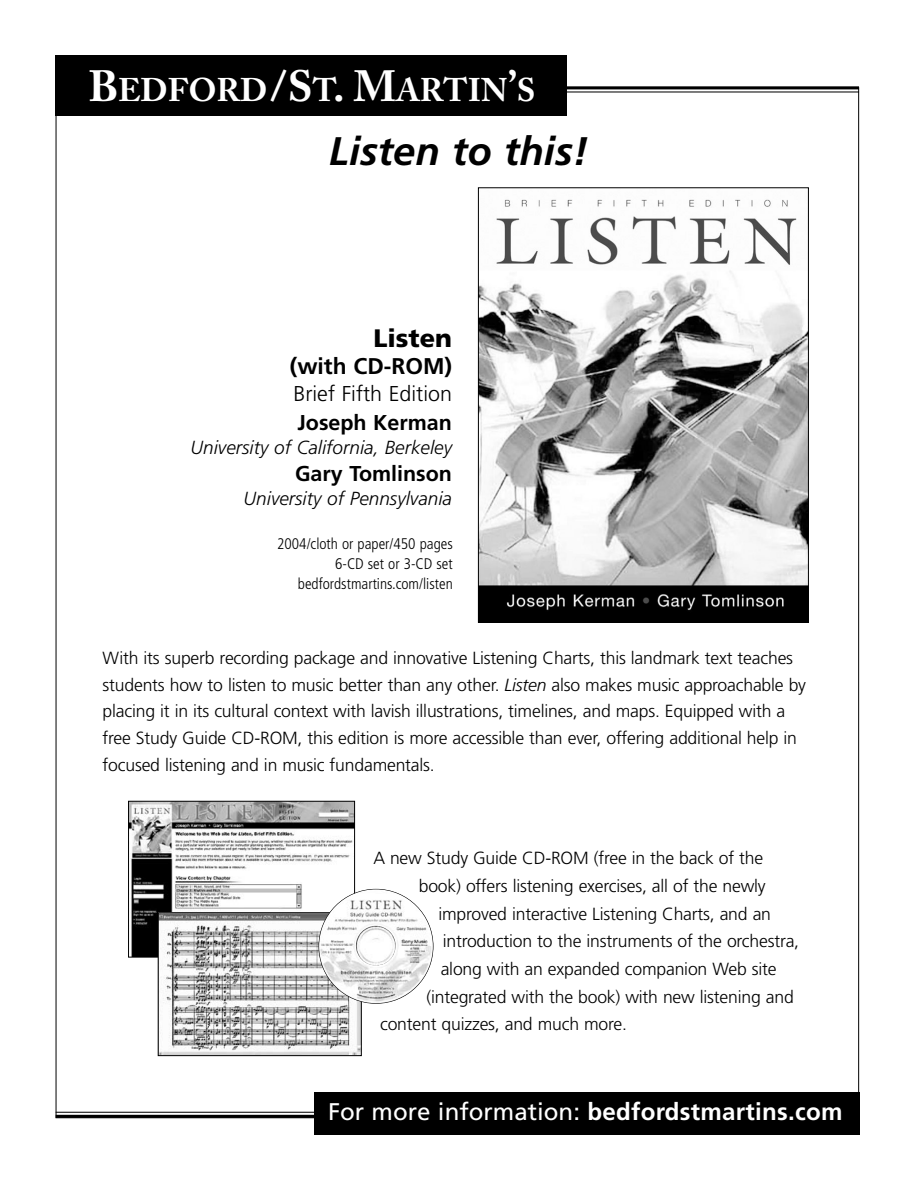
<style>
.page{position:relative;width:918px;height:1188px;background:#fff}
.page>*{position:absolute;margin:0;border:0;box-sizing:border-box;transform-origin:0 0}
.t1{font:italic 700 39.9px "Frutiger";color:#000}
.t2{font:700 32.55px "Adobe Caslon";color:#fff}
.t3{font:900 25.2px "Frutiger";color:#000}
.t4{font:700 24.15px "Frutiger";letter-spacing:.01em;color:#fff}
.t5{font:700 22.8px "Frutiger";color:#000}
.t6{font:700 21.45px "Frutiger";color:#000}
.t7{font:300 21.45px "Frutiger";color:#000}
.t8{font:italic 300 18.9px "Frutiger";color:#000}
.t9{font:300 17.55px/26.8px "Frutiger";letter-spacing:-.01em;color:#000}
.t10{font:300 condensed 15.45px/20px "Frutiger";color:#000;text-align:right}
.s1{font-size:43.35px}
.s2{font-style:italic}
.s3{font-weight:400}
</style>
<div class="page">
<hr style="left:56px;top:86px;width:803px;height:3px;background:#000">
<hr style="left:56px;top:91px;width:803px;height:1px;background:#000">
<div style="left:56px;top:56px;width:511px;height:60px;background:#000"></div>
<hr style="left:56px;top:1112px;width:781px;height:1px;background:#000">
<hr style="left:56px;top:1115px;width:781px;height:3px;background:#000">
<div style="left:314px;top:1092px;width:545px;height:43px;background:#000"></div>
<img style="left:130px;top:803px;width:223px;height:152px">
<div style="left:128px;top:801px;width:227px;height:156px;border:1px solid #000"></div>
<img style="left:160px;top:914px;width:200px;height:140px">
<div style="left:158px;top:912px;width:204px;height:144px;border:1px solid #000"></div>
<img style="left:319px;top:889px;width:114px;height:115px;border-radius:50%">
<img style="left:356px;top:926px;width:40px;height:40px;border-radius:50%">
<img style="left:480px;top:199px;width:327px;height:422px">
<div style="left:478px;top:187px;width:331px;height:436px;border:1px solid #000"></div>
<h2 class="t2" style="left:88px;top:70px;width:448px"><span class="s1">B</span>EDFORD<span class="s1">/S</span>T<span class="s1">. M</span>ARTIN<span class="s1">’</span>S</h2>
<h1 class="t1" style="left:329px;top:127px;width:261px">Listen to this!</h1>
<h3 class="t3" style="left:373px;top:323px;width:80px">Listen</h3>
<p class="t5" style="left:290px;top:353px;width:164px">(with CD-ROM)</p>
<p class="t7" style="left:293px;top:381px;width:160px">Brief Fifth Edition</p>
<p class="t6" style="left:298px;top:410px;width:156px">Joseph Kerman</p>
<p class="t8" style="left:191px;top:437px;width:263px">University of California, Berkeley</p>
<p class="t6" style="left:295px;top:461px;width:158px">Gary Tomlinson</p>
<p class="t8" style="left:244px;top:487px;width:210px">University of Pennsylvania</p>
<p class="t10" style="left:277px;top:534px;width:177px">2004/cloth or paper/450 pages<br>6-CD set or 3-CD set bedfordstmartins.com/listen</p>
<p class="t9" style="left:103px;top:644px;width:705px">With its superb recording package and innovative Listening Charts, this landmark text teaches students how to listen to music better than any other. <span class="s2">Listen</span> also makes music approachable by placing it in its cultural context with lavish illustrations, timelines, and maps. Equipped with a free Study Guide CD-ROM, this edition is more accessible than ever, offering additional help in focused listening and in music fundamentals.</p>
<p class="t9" style="left:373px;top:845px;width:392px">A new Study Guide CD-ROM (free in the back of the</p>
<p class="t9" style="left:419px;top:873px;width:348px">book) offers listening exercises, all of the newly</p>
<p class="t9" style="left:438px;top:900px;width:334px">improved interactive Listening Charts, and an</p>
<p class="t9" style="left:443px;top:928px;width:358px">introduction to the instruments of the orchestra,</p>
<p class="t9" style="left:441px;top:956px;width:337px">along with an expanded companion Web site</p>
<p class="t9" style="left:426px;top:983px;width:369px">(integrated with the book) with new listening and</p>
<p class="t9" style="left:380px;top:1011px;width:248px">content quizzes, and much more.</p>
<h3 class="t4" style="left:328px;top:1097px;width:516px"><span class="s3">For more information:</span> bedfordstmartins.com</h3>
</div>
